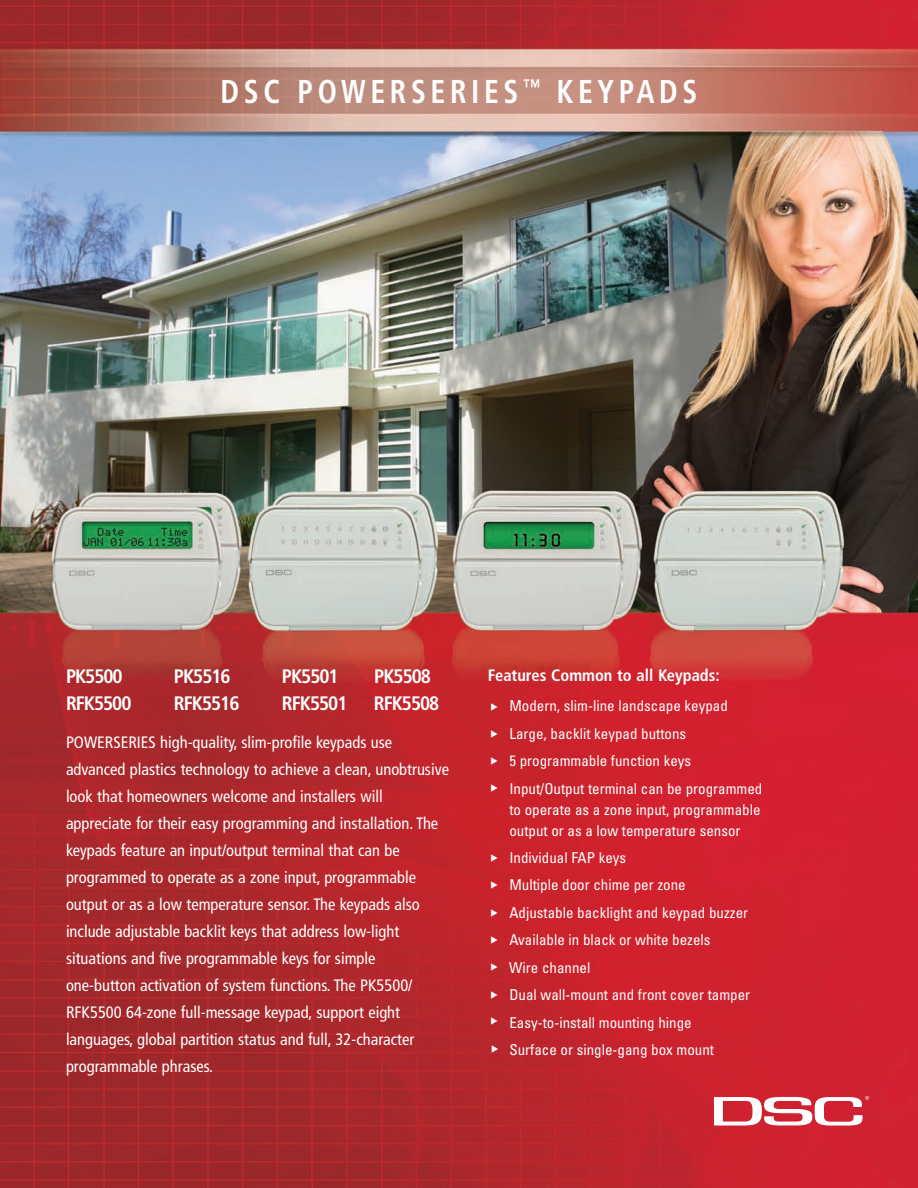
<style>
.page{position:relative;width:918px;height:1188px;background:#fff}
.page>*{position:absolute;margin:0;border:0;box-sizing:border-box;transform-origin:0 0}
.t1{font:700 condensed 33px "Frutiger";letter-spacing:.155em;color:#fff;scale:.9 1}
.t2{font:700 condensed 19.5px "Frutiger";letter-spacing:-.05em;color:#fff}
.t3{font:condensed 16.5px/27px "Frutiger";color:#fff}
.t4{font:700 condensed 16.5px "Frutiger";color:#fff}
.t5{font:condensed 15px/27.5px "Univers";color:#fff}
</style>
<div class="page">
<img style="left:0;top:0;width:918px;height:1188px">
<svg style="left:715px;top:1096px;width:154px;height:30px"></svg>
<svg style="left:491px;top:703px;width:7px;height:8px"></svg>
<svg style="left:491px;top:757px;width:7px;height:8px"></svg>
<svg style="left:491px;top:784px;width:7px;height:8px"></svg>
<svg style="left:491px;top:730px;width:7px;height:8px"></svg>
<svg style="left:491px;top:854px;width:7px;height:7px"></svg>
<svg style="left:491px;top:881px;width:7px;height:8px"></svg>
<svg style="left:491px;top:936px;width:7px;height:8px"></svg>
<svg style="left:491px;top:963px;width:7px;height:8px"></svg>
<svg style="left:491px;top:991px;width:7px;height:8px"></svg>
<svg style="left:491px;top:1017px;width:7px;height:8px"></svg>
<svg style="left:491px;top:909px;width:7px;height:7px"></svg>
<svg style="left:492px;top:1046px;width:6px;height:7px"></svg>
<h1 class="t1" style="left:221px;top:79px;width:531px">DSC POWERSERIES<sup>™</sup> KEYPADS</h1>
<p class="t2" style="left:66px;top:668px;width:58px">PK5500</p>
<p class="t2" style="left:174px;top:668px;width:58px">PK5516</p>
<p class="t2" style="left:282px;top:668px;width:58px">PK5501</p>
<p class="t2" style="left:374px;top:668px;width:58px">PK5508</p>
<p class="t2" style="left:66px;top:695px;width:67px">RFK5500</p>
<p class="t2" style="left:174px;top:695px;width:67px">RFK5516</p>
<p class="t2" style="left:282px;top:695px;width:67px">RFK5501</p>
<p class="t2" style="left:374px;top:695px;width:67px">RFK5508</p>
<p class="t3" style="left:66px;top:730px;width:385px">POWERSERIES high-quality, slim-profile keypads use advanced plastics technology to achieve a clean, unobtrusive look that homeowners welcome and installers will appreciate for their easy programming and installation. The keypads feature an input/output terminal that can be programmed to operate as a zone input, programmable output or as a low temperature sensor. The keypads also include adjustable backlit keys that address low-light situations and five programmable keys for simple one-button activation of system functions. The PK5500/ RFK5500 64-zone full-message keypad, support eight languages, global partition status and full, 32-character programmable phrases.</p>
<p class="t4" style="left:488px;top:669px;width:234px">Features Common to all Keypads:</p>
<p class="t5" style="left:509px;top:693px;width:254px">Modern, slim-line landscape keypad Large, backlit keypad buttons<br>5 programmable function keys Input/Output terminal can be programmed</p>
<p class="t5" style="left:509px;top:800px;width:253px;line-height:21px">to operate as a zone input, programmable output or as a low temperature sensor</p>
<p class="t5" style="left:509px;top:845px;width:242px">Individual FAP keys<br>Multiple door chime per zone<br>Adjustable backlight and keypad buzzer<br>Available in black or white bezels<br>Wire channel<br>Dual wall-mount and front cover tamper<br>Easy-to-install mounting hinge<br>Surface or single-gang box mount</p>
</div>
